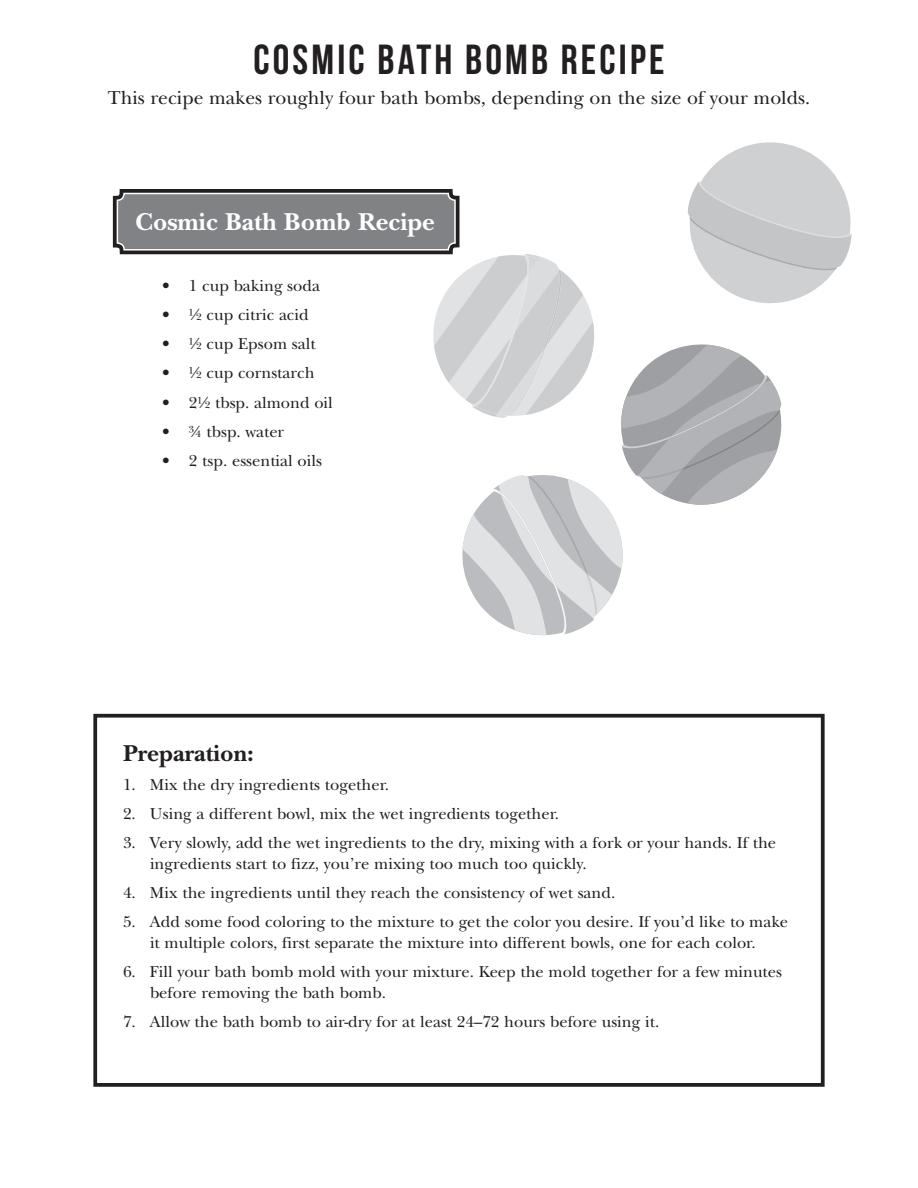
<style>
.page{position:relative;width:918px;height:1188px;background:#fff}
.page>*{position:absolute;margin:0;border:0;box-sizing:border-box;transform-origin:0 0}
.Repro_Title{font:42px "Bebas Neue";letter-spacing:.075em;color:#231f20}
.Body{font:700 25.5px "New Baskerville";color:#fff}
.Indent_2{font:700 24px "New Baskerville";color:#231f20}
.Worksheet_Instructio{font:19.5px "New Baskerville";color:#231f20}
.Indent_2-2{font:16.5px/21px "New Baskerville";color:#231f20}
</style>
<div class="page">
<div style="left:93px;top:714px;width:732px;height:373px;border:4px solid #231f20"></div>
<div style="left:113px;top:189px;width:347px;height:65px;border:9px solid #231f20;border-radius:7px"></div>
<div style="left:117px;top:194px;width:338px;height:56px;background:#808285;border-radius:7px"></div>
<div style="left:117px;top:193px;width:339px;height:58px;border:2px solid #fff;border-radius:7px"></div>
<svg style="left:432px;top:142px;width:420px;height:494px"></svg>
<p class="Repro_Title" style="left:253px;top:37px;width:413px">COSMIC BATH BOMB RECIPE</p>
<p class="Worksheet_Instructio" style="left:108px;top:86px;width:704px">This recipe makes roughly four bath bombs, depending on the size of your molds.</p>
<p class="Body" style="left:135px;top:207px;width:301px">Cosmic Bath Bomb Recipe</p>
<p class="Indent_2-2" style="left:162px;top:275px;width:159px">• 1 cup baking soda</p>
<p class="Indent_2-2" style="left:162px;top:305px;width:148px">• ½ cup citric acid</p>
<p class="Indent_2-2" style="left:162px;top:334px;width:155px">• ½ cup Epsom salt</p>
<p class="Indent_2-2" style="left:162px;top:363px;width:154px">• ½ cup cornstarch</p>
<p class="Indent_2-2" style="left:162px;top:392px;width:172px">• 2½ tbsp. almond oil</p>
<p class="Indent_2-2" style="left:162px;top:421px;width:124px">• ¾ tbsp. water</p>
<p class="Indent_2-2" style="left:162px;top:450px;width:161px">• 2 tsp. essential oils</p>
<p class="Indent_2" style="left:123px;top:739px;width:132px">Preparation:</p>
<p class="Indent_2-2" style="left:123px;top:774px;width:268px">1. Mix the dry ingredients together.</p>
<p class="Indent_2-2" style="left:123px;top:803px;width:438px">2. Using a different bowl, mix the wet ingredients together.</p>
<p class="Indent_2-2" style="left:150px;top:832px;width:628px;text-indent:-27px">3. Very slowly, add the wet ingredients to the dry, mixing with a fork or your hands. If the ingredients start to fizz, you’re mixing too much too quickly.</p>
<p class="Indent_2-2" style="left:123px;top:882px;width:494px">4. Mix the ingredients until they reach the consistency of wet sand.</p>
<p class="Indent_2-2" style="left:123px;top:912px;width:667px;text-align:center">5. Add some food coloring to the mixture to get the color you desire. If you’d like to make it multiple colors, first separate the mixture into different bowls, one for each color.</p>
<p class="Indent_2-2" style="left:150px;top:962px;width:634px;text-indent:-27px">6. Fill your bath bomb mold with your mixture. Keep the mold together for a few minutes before removing the bath bomb.</p>
<p class="Indent_2-2" style="left:123px;top:1012px;width:538px">7. Allow the bath bomb to air-dry for at least 24–72 hours before using it.</p>
</div>
